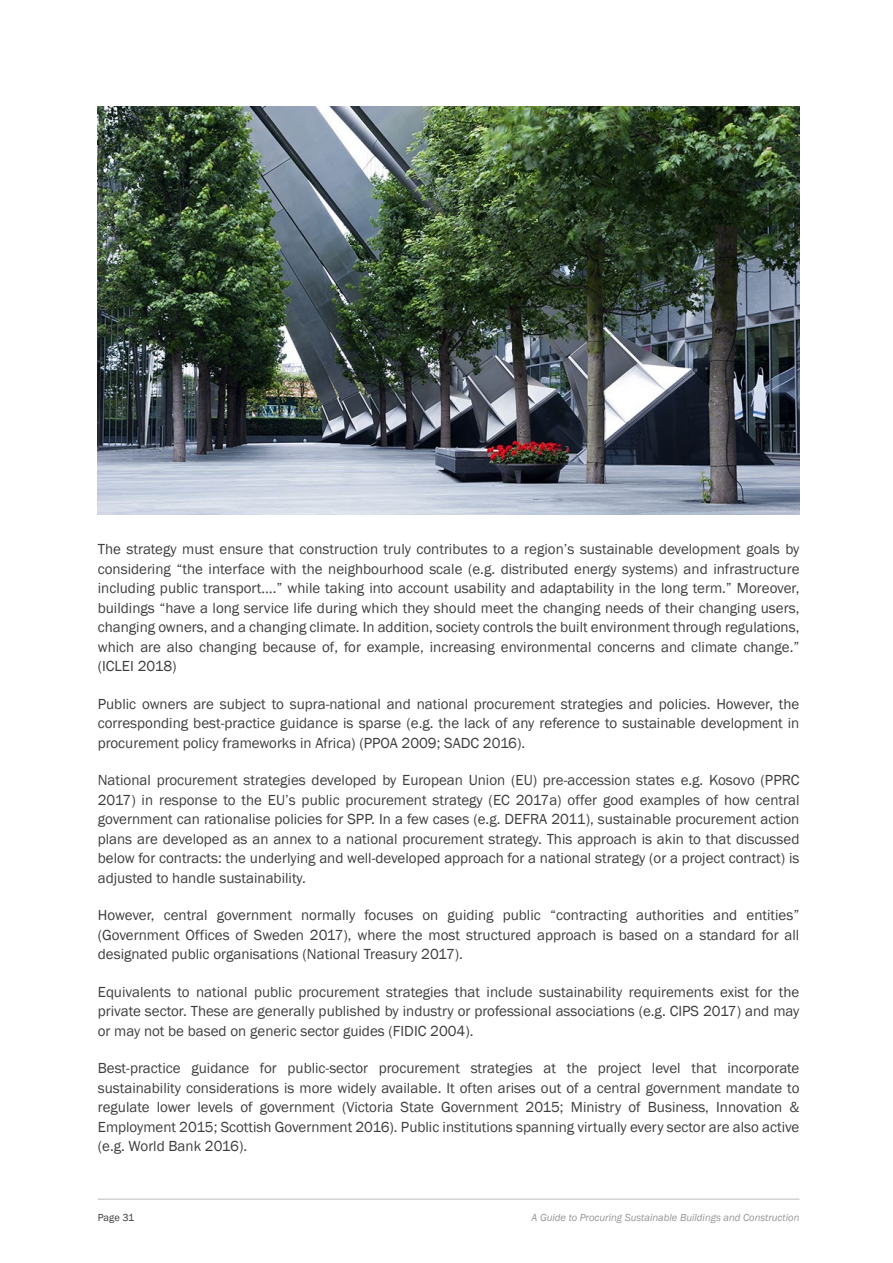
<style>
.page{position:relative;width:893px;height:1263px;background:#fff}
.page>*{position:absolute;margin:0;border:0;box-sizing:border-box;transform-origin:0 0}
.t1{font:15px/19.5px "Franklin Gothic";color:#3e3e3f;text-align:justify}
.t2{font:italic 10.5px "Franklin Gothic";color:#939598}
.t3{font:10.5px "Franklin Gothic";color:#3e3e3f}
</style>
<div class="page">
<hr style="left:98px;top:1198px;width:701px;height:2px;background:#d1d2d4">
<img style="left:98px;top:106px;width:701px;height:408px">
<p class="t1" style="left:98px;top:540px;width:703px">The strategy must ensure that construction truly contributes to a region’s sustainable development goals by considering “the interface with the neighbourhood scale (e.g. distributed energy systems) and infrastructure including public transport….” while taking into account usability and adaptability in the long term.” Moreover, buildings “have a long service life during which they should meet the changing needs of their changing users, changing owners, and a changing climate. In addition, society controls the built environment through regulations, which are also changing because of, for example, increasing environmental concerns and climate change.” (ICLEI 2018)</p>
<p class="t1" style="left:98px;top:694px;width:703px">Public owners are subject to supra-national and national procurement strategies and policies. However, the corresponding best-practice guidance is sparse (e.g. the lack of any reference to sustainable development in procurement policy frameworks in Africa) (PPOA 2009; SADC 2016).</p>
<p class="t1" style="left:98px;top:771px;width:703px">National procurement strategies developed by European Union (EU) pre-accession states e.g. Kosovo (PPRC 2017) in response to the EU’s public procurement strategy (EC 2017a) offer good examples of how central government can rationalise policies for SPP. In a few cases (e.g. DEFRA 2011), sustainable procurement action plans are developed as an annex to a national procurement strategy. This approach is akin to that discussed below for contracts: the underlying and well-developed approach for a national strategy (or a project contract) is adjusted to handle sustainability.</p>
<p class="t1" style="left:98px;top:906px;width:703px">However, central government normally focuses on guiding public “contracting authorities and entities” (Government Offices of Sweden 2017), where the most structured approach is based on a standard for all designated public organisations (National Treasury 2017).</p>
<p class="t1" style="left:98px;top:982px;width:703px">Equivalents to national public procurement strategies that include sustainability requirements exist for the private sector. These are generally published by industry or professional associations (e.g. CIPS 2017) and may or may not be based on generic sector guides (FIDIC 2004).</p>
<p class="t1" style="left:98px;top:1059px;width:703px">Best-practice guidance for public-sector procurement strategies at the project level that incorporate sustainability considerations is more widely available. It often arises out of a central government mandate to regulate lower levels of government (Victoria State Government 2015; Ministry of Business, Innovation &amp; Employment 2015; Scottish Government 2016). Public institutions spanning virtually every sector are also active (e.g. World Bank 2016).</p>
<p class="t3" style="left:98px;top:1211px;width:38px">Page 31</p>
<p class="t2" style="left:531px;top:1210px;width:269px">A Guide to Procuring Sustainable Buildings and Construction</p>
</div>
